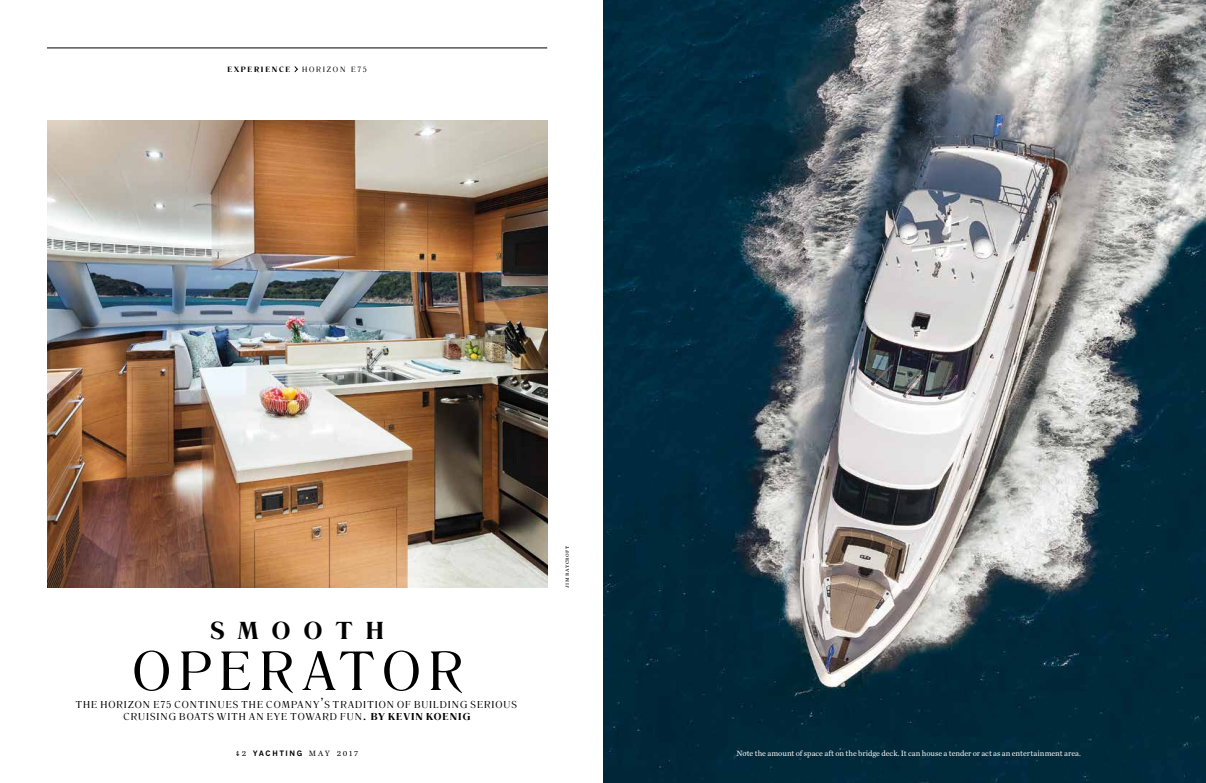
<style>
.page{position:relative;width:1206px;height:783px;background:#fff}
.page>*{position:absolute;margin:0;border:0;box-sizing:border-box;transform-origin:0 0}
.t1{font:57.7px "Romana Boo";letter-spacing:.13em;color:#000}
.t2{font:25.7px "Romana Dem";letter-spacing:.535em;color:#000}
.t3{font:10.5px/12px "Romana Boo";letter-spacing:.095em;color:#000;text-align:center}
.t4{font:8px "Chronicle Text G1";letter-spacing:-.01em;color:#fff}
.t5{font:8px "Chronicle Text G1";letter-spacing:.21em;color:#000}
.t6{font:8px "Romana Dem";letter-spacing:.22em;color:#000}
.t7{font:8px "Romana Boo";letter-spacing:.22em;color:#000}
.t8{font:6px "Chronicle Text G1";letter-spacing:.07em;color:#000}
.s1{font-size:10.4px}
.s2{font-size:15px}
.s3{font-family:"Romana Dem"}
.s4{font-family:"Benton Gothic";font-weight:700;font-size:7.4px}
</style>
<div class="page">
<hr style="left:47px;top:48px;width:500px;height:1px;background:#000">
<svg style="left:294px;top:66px;width:4px;height:6px"></svg>
<img style="left:47px;top:120px;width:500px;height:468px">
<img style="left:603px;top:0;width:603px;height:783px">
<p class="t6" style="left:228px;top:65px;width:64px">EXPERIENCE</p>
<p class="t7" style="left:302px;top:65px;width:67px">HORIZON E75</p>
<h2 class="t2" style="left:210px;top:616px;width:175px">SMOOTH</h2>
<h1 class="t1" style="left:132px;top:641px;width:332px">OPERATOR</h1>
<p class="t3" style="left:76px;top:699px;width:443px">THE HORIZON E<span class="s1">75</span> CONTINUES THE COMPANY<span class="s2">’</span>S TRADITION OF BUILDING SERIOUS<br>CRUISING BOATS WITH AN EYE TOWARD FUN<span class="s2">.</span> <span class="s3">BY KEVIN KOENIG</span></p>
<p class="t8" style="left:562px;top:588px;width:43px;rotate:-90deg">jim raycroft</p>
<p class="t5" style="left:236px;top:747px;width:124px">42 <span class="s4">YACHTING</span> MAY 2017</p>
<p class="t4" style="left:737px;top:747px;width:346px">Note the amount of space aft on the bridge deck. It can house a tender or act as an entertainment area.</p>
</div>
